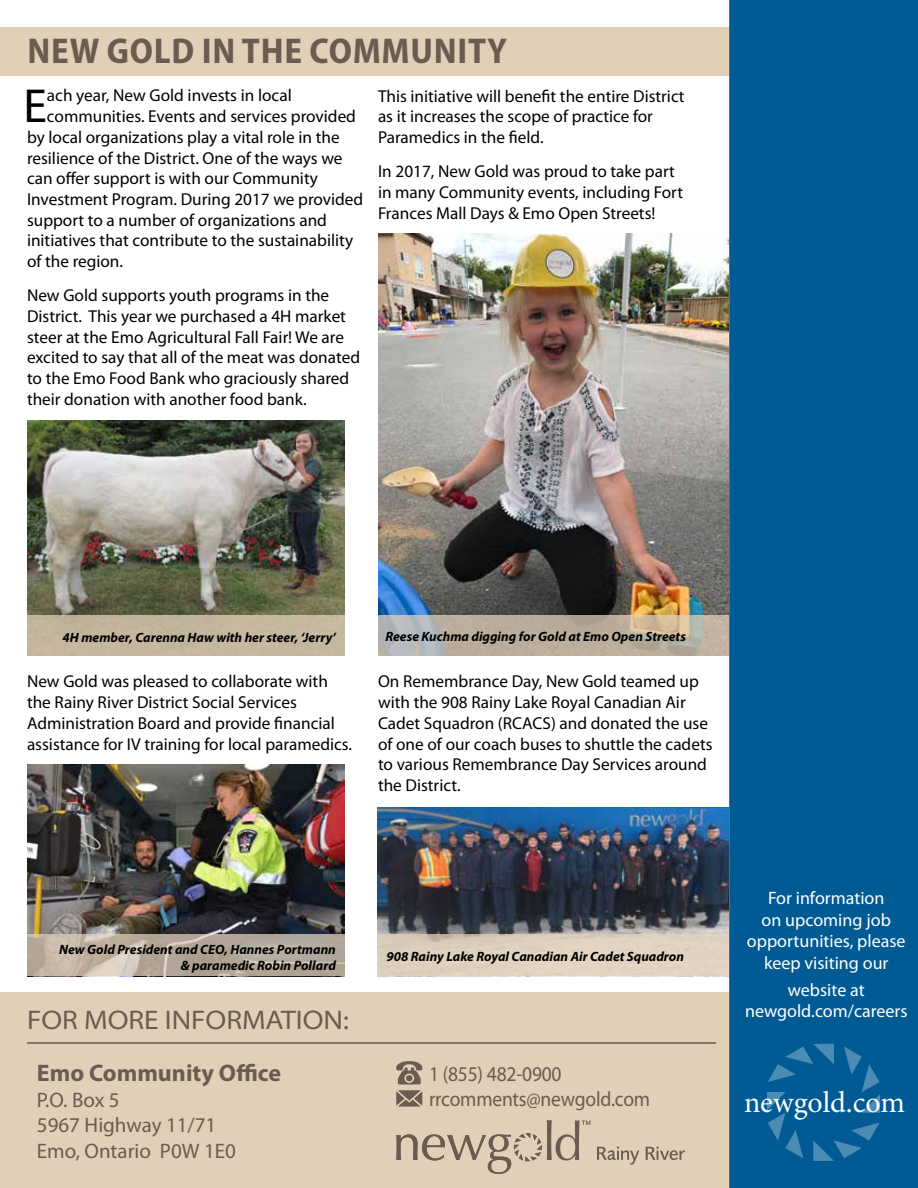
<style>
.page{position:relative;width:918px;height:1188px;background:#fff}
.page>*{position:absolute;margin:0;border:0;box-sizing:border-box;transform-origin:0 0}
.t1{font:48px "Myriad Pro";color:#000}
.t2{font:700 semi-condensed 36px "Myriad Pro";letter-spacing:.02em;color:#6a5c50}
.t3{font:30px "Minion Pro";color:#fff}
.t4{font:semi-expanded 27px "Myriad Pro";color:#6a5c50}
.t5{font:700 24px "Myriad Pro";color:#6a5c50}
.t6{font:21px/25.5px "Myriad Pro";letter-spacing:-.01em;color:#6a5c50}
.t7{font:21px "Myriad Pro";letter-spacing:-.01em;color:#6a5c50;scale:.93 1}
.t8{font:18px/21.6px "Myriad Pro";color:#fff;text-align:center}
.t9{font:17.25px/20.7px "Myriad Pro";color:#000}
.t10{font:italic 700 13.5px/16.4px "Myriad Pro";color:#000;text-align:right}
</style>
<div class="page">
<div style="left:0;top:993px;width:729px;height:195px;background:#e1cfb8"></div>
<div style="left:729px;top:0;width:189px;height:1188px;background:#005b94"></div>
<svg style="left:396px;top:1120px;width:194px;height:54px"></svg>
<svg style="left:597px;top:1146px;width:42px;height:19px"></svg>
<svg style="left:646px;top:1146px;width:39px;height:14px"></svg>
<svg style="left:396px;top:1090px;width:26px;height:17px"></svg>
<svg style="left:396px;top:1061px;width:26px;height:23px"></svg>
<div style="left:0;top:27px;width:729px;height:48px;background:#e1cfb8"></div>
<img style="left:27px;top:420px;width:318px;height:195px">
<div style="left:27px;top:615px;width:318px;height:41px;background:#c4b79e"></div>
<img style="left:378px;top:233px;width:351px;height:382px">
<svg style="left:378px;top:615px;width:351px;height:41px;background:#bbb0a2"></svg>
<img style="left:378px;top:807px;width:351px;height:128px">
<div style="left:378px;top:935px;width:351px;height:41px;background:#e2d0ba"></div>
<hr style="left:27px;top:1042px;width:689px;height:2px;background:#6a5c50">
<img style="left:27px;top:764px;width:318px;height:171px">
<svg style="left:27px;top:935px;width:318px;height:41px;background:#baad9f"></svg>
<svg style="left:767px;top:1044px;width:113px;height:117px;background:#0e6499"></svg>
<h2 class="t2" style="left:27px;top:28px;width:481px">NEW GOLD IN THE COMMUNITY</h2>
<h1 class="t1" style="left:23px;top:77px;width:25px">E</h1>
<p class="t9" style="left:47px;top:85px;width:246px">ach year, New Gold invests in local</p>
<p class="t9" style="left:47px;top:106px;width:311px">communities. Events and services provided</p>
<p class="t9" style="left:27px;top:126px;width:314px">by local organizations play a vital role in the</p>
<p class="t9" style="left:27px;top:147px;width:317px">resilience of the District. One of the ways we</p>
<p class="t9" style="left:27px;top:168px;width:293px">can offer support is with our Community</p>
<p class="t9" style="left:27px;top:189px;width:338px">Investment Program. During 2017 we provided</p>
<p class="t9" style="left:27px;top:209px;width:302px">support to a number of organizations and</p>
<p class="t9" style="left:27px;top:230px;width:328px">initiatives that contribute to the sustainability</p>
<p class="t9" style="left:27px;top:251px;width:98px">of the region.</p>
<p class="t9" style="left:27px;top:285px;width:335px">New Gold supports youth programs in the District. This year we purchased a 4H market steer at the Emo Agricultural Fall Fair! We are excited to say that all of the meat was donated to the Emo Food Bank who graciously shared their donation with another food bank.</p>
<p class="t9" style="left:378px;top:85px;width:308px">This initiative will benefit the entire District as it increases the scope of practice for<br>Paramedics in the field.</p>
<p class="t9" style="left:378px;top:161px;width:307px">In 2017, New Gold was proud to take part in many Community events, including Fort<br>Frances Mall Days &amp; Emo Open Streets!</p>
<p class="t10" style="left:63px;top:629px;width:275px">4H member, Carenna Haw with her steer, ‘Jerry’</p>
<p class="t10" style="left:385px;top:627px;width:302px">Reese Kuchma digging for Gold at Emo Open Streets</p>
<p class="t9" style="left:27px;top:671px;width:327px">New Gold was pleased to collaborate with the Rainy River District Social Services Administration Board and provide financial assistance for IV training for local paramedics.</p>
<p class="t9" style="left:378px;top:671px;width:336px">On Remembrance Day, New Gold teamed up with the 908 Rainy Lake Royal Canadian Air Cadet Squadron (RCACS) and donated the use of one of our coach buses to shuttle the cadets to various Remembrance Day Services around the District.</p>
<p class="t10" style="left:59px;top:941px;width:278px">New Gold President and CEO, Hannes Portmann &amp; paramedic Robin Pollard</p>
<p class="t10" style="left:387px;top:948px;width:299px">908 Rainy Lake Royal Canadian Air Cadet Squadron</p>
<h3 class="t4" style="left:27px;top:1003px;width:323px">FOR MORE INFORMATION:</h3>
<h3 class="t5" style="left:37px;top:1057px;width:246px">Emo Community Office</h3>
<p class="t6" style="left:37px;top:1086px;width:201px">P.O. Box 5<br>5967 Highway 11/71<br>Emo, Ontario P0W 1E0</p>
<p class="t7" style="left:429px;top:1086px;width:239px">rrcomments@newgold.com</p>
<p class="t7" style="left:429px;top:1061px;width:144px">1 (855) 482-0900</p>
<p class="t8" style="left:747px;top:887px;width:160px">For information<br>on upcoming job opportunities, please keep visiting our</p>
<p class="t8" style="left:745px;top:979px;width:164px">website at newgold.com/careers</p>
<h3 class="t3" style="left:744px;top:1083px;width:163px">newgold.com</h3>
</div>
